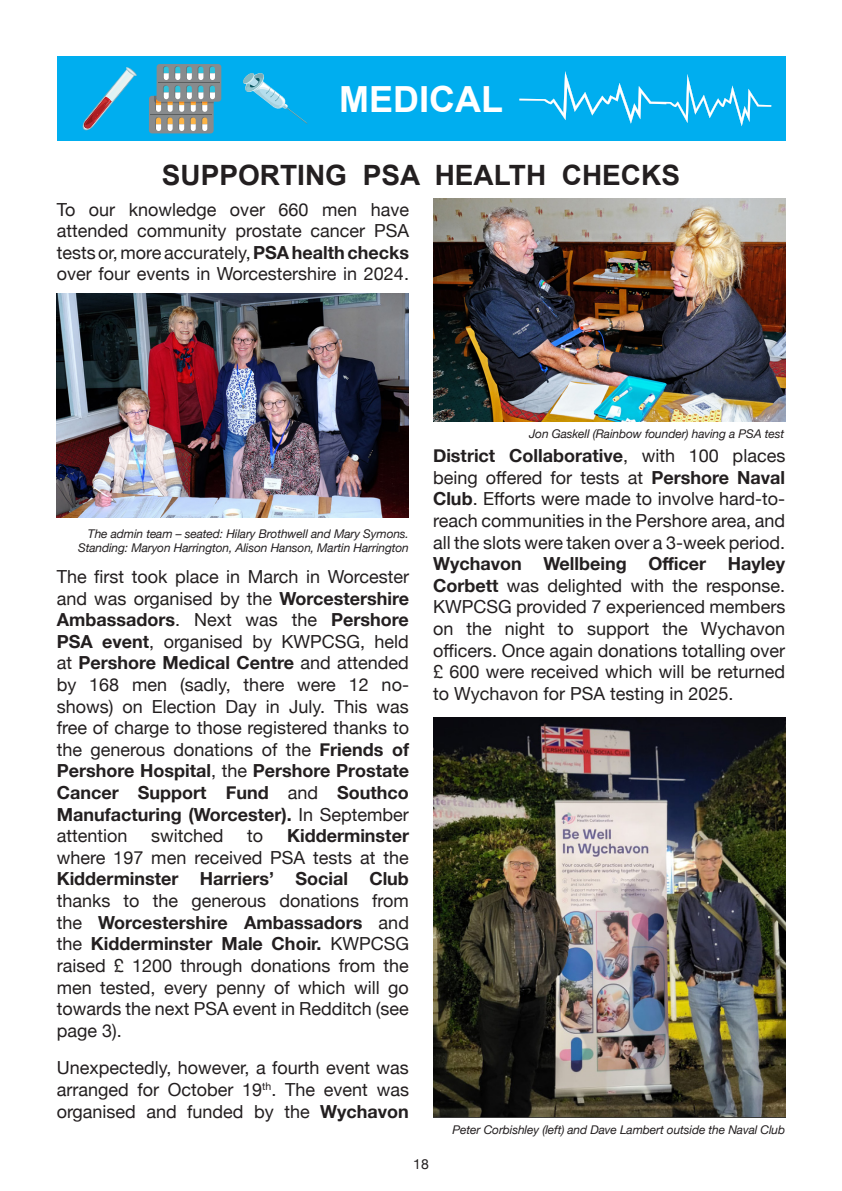
<style>
.page{position:relative;width:842px;height:1191px;background:#fff}
.page>*{position:absolute;margin:0;border:0;box-sizing:border-box;transform-origin:0 0}
.t1{font:700 36px "Arial";color:#fff}
.t2{font:700 28px "Arial";color:#231f20}
.t3{font:18px/21.6px "Helvetica Neue";color:#231f20;text-align:justify}
.t4{font:700 18px "Helvetica Neue";color:#231f20}
.t5{font:14px "Helvetica Neue";color:#231f20}
.t6{font:italic 12px/14.4px "Helvetica Neue";letter-spacing:-.01em;color:#231f20;text-align:right}
.s1{font-weight:700}
</style>
<div class="page">
<img style="left:57px;top:293px;width:351px;height:224px">
<img style="left:434px;top:198px;width:351px;height:223px">
<img style="left:433px;top:717px;width:352px;height:400px">
<div style="left:57px;top:57px;width:728px;height:84px;background:#00aeef"></div>
<svg style="left:519px;top:71px;width:252px;height:55px"></svg>
<svg style="left:82px;top:67px;width:55px;height:64px"></svg>
<div style="left:149px;top:96px;width:65px;height:37px;background:#888b8d;border-radius:3px"></div>
<hr style="left:150px;top:114px;width:62px;height:1px;background:#5a5e5f">
<div style="left:157px;top:64px;width:64px;height:38px;background:#888b8d;border-radius:3px"></div>
<svg style="left:154px;top:66px;width:61px;height:65px"></svg>
<hr style="left:158px;top:82px;width:62px;height:1px;background:#5a5e5f">
<svg style="left:243px;top:73px;width:65px;height:51px"></svg>
<h1 class="t1" style="left:339px;top:79px;width:165px">MEDICAL</h1>
<h2 class="t2" style="left:162px;top:159px;width:520px">SUPPORTING PSA HEALTH CHECKS</h2>
<p class="t3" style="left:57px;top:199px;width:354px">To our knowledge over 660 men have attended community prostate cancer PSA tests or, more accurately, <span class="s1">PSA health checks </span>over four events in Worcestershire in 2024.</p>
<p class="t6" style="left:78px;top:527px;width:332px">The admin team – seated: Hilary Brothwell and Mary Symons.<br>Standing: Maryon Harrington, Alison Hanson, Martin Harrington</p>
<p class="t3" style="left:57px;top:567px;width:354px">The first took place in March in Worcester and was organised by the <span class="s1">Worcestershire Ambassadors</span>. Next was the <span class="s1">Pershore PSA event</span>, organised by KWPCSG, held at <span class="s1">Pershore Medical Centre</span> and attended by 168 men (sadly, there were 12 no&shy;shows) on Election Day in July. This was free of charge to those registered thanks to the generous donations of the <span class="s1">Friends of Pershore Hospital</span>, the <span class="s1">Pershore Prostate Cancer Support Fund</span> and <span class="s1">Southco Manufacturing (Worcester).</span> In September attention</p>
<p class="t3" style="left:151px;top:826px;width:74px">switched</p>
<p class="t3" style="left:247px;top:826px;width:18px">to</p>
<p class="t4" style="left:287px;top:821px;width:123px">Kidderminster</p>
<p class="t3" style="left:57px;top:847px;width:354px">where 197 men received PSA tests at the</p>
<p class="t4" style="left:57px;top:865px;width:354px">Kidderminster Harriers’ Social Club</p>
<p class="t3" style="left:57px;top:891px;width:354px">thanks to the generous donations from the <span class="s1">Worcestershire Ambassadors</span> and the <span class="s1">Kidderminster Male Choir.</span> KWPCSG raised £ 1200 through donations from the men tested, every penny of which will go towards the next PSA event in Redditch (see page 3).</p>
<p class="t3" style="left:57px;top:1058px;width:354px">Unexpectedly, however, a fourth event was arranged for October 19<sup>th</sup>. The event was organised and funded by the <span class="s1">Wychavon</span></p>
<p class="t6" style="left:529px;top:427px;width:257px">Jon Gaskell (Rainbow founder) having a PSA test</p>
<p class="t3" style="left:433px;top:446px;width:354px"><span class="s1">District Collaborative</span>, with 100 places being offered for tests at <span class="s1">Pershore Naval Club</span>. Efforts were made to involve hard-to&shy;reach communities in the Pershore area, and all the slots were taken over a 3-week period.</p>
<p class="t3" style="left:433px;top:554px;width:354px"><span class="s1">Wychavon Wellbeing Officer Hayley Corbett</span> was delighted with the response.<br>KWPCSG provided 7 experienced members on the night to support the Wychavon officers. Once again donations totalling over £ 600 were received which will be returned to Wychavon for PSA testing in 2025.</p>
<p class="t6" style="left:453px;top:1123px;width:334px">Peter Corbishley (left) and Dave Lambert outside the Naval Club</p>
<p class="t5" style="left:413px;top:1154px;width:17px">18</p>
</div>
